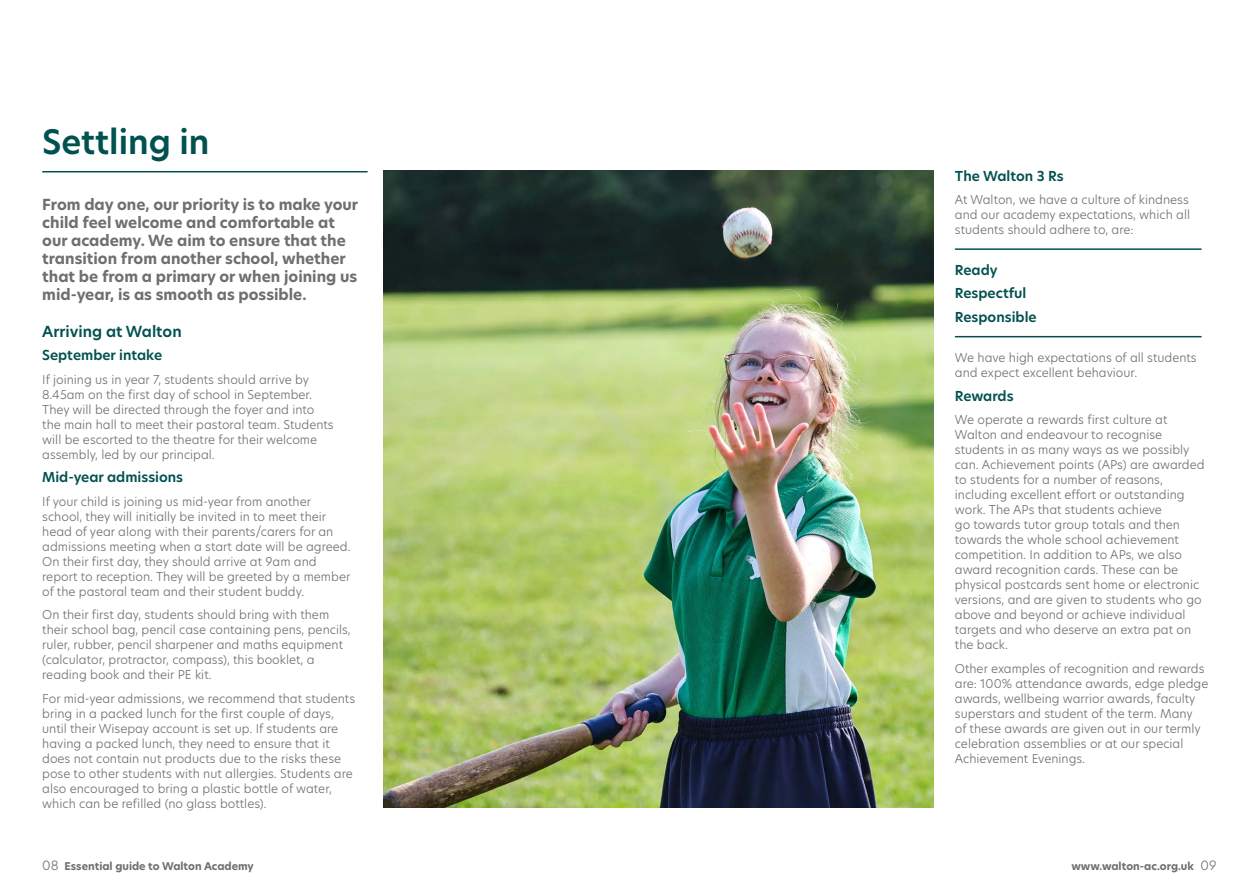
<style>
.page{position:relative;width:1259px;height:893px;background:#fff}
.page>*{position:absolute;margin:0;border:0;box-sizing:border-box;transform-origin:0 0}
.HN___Welcome_Header{font:600 33px "New Hero";color:#00514f}
.HN___Bold___Intro{font:700 15px/18px "New Hero";color:#706f6f}
.HB_SUB_HEADINGS{font:600 15px "New Hero";color:#00514f}
.HB_SMALL_SUB_HEADINGS{font:600 13.5px "New Hero";color:#00514f}
.HN_LIGHT_BODY_WHITE{font:300 12px/15px "New Hero";color:#706f6f}
.HN___Light___Body{font:700 10.5px "New Hero";color:#706f6f}
.s1{font-weight:300;font-size:12.6px}
</style>
<div class="page">
<hr style="left:42px;top:171px;width:325px;height:1px;background:#00514f">
<hr style="left:955px;top:336px;width:246px;height:1px;background:#00514f">
<hr style="left:955px;top:248px;width:246px;height:2px;background:#00514f">
<img style="left:383px;top:170px;width:550px;height:638px">
<p class="HN___Welcome_Header" style="left:42px;top:119px;width:169px">Settling in</p>
<p class="HN___Bold___Intro" style="left:42px;top:196px;width:317px">From day one, our priority is to make your child feel welcome and comfortable at our academy. We aim to ensure that the transition from another school, whether that be from a primary or when joining us mid-year, is as smooth as possible.</p>
<p class="HB_SUB_HEADINGS" style="left:42px;top:321px;width:141px">Arriving at Walton</p>
<p class="HB_SMALL_SUB_HEADINGS" style="left:42px;top:346px;width:121px">September intake</p>
<p class="HN_LIGHT_BODY_WHITE" style="left:42px;top:372px;width:293px">If joining us in year 7, students should arrive by 8.45am on the first day of school in September.<br>They will be directed through the foyer and into the main hall to meet their pastoral team. Students will be escorted to the theatre for their welcome assembly, led by our principal.</p>
<p class="HB_SMALL_SUB_HEADINGS" style="left:42px;top:468px;width:142px">Mid-year admissions</p>
<p class="HN_LIGHT_BODY_WHITE" style="left:42px;top:494px;width:310px">If your child is joining us mid-year from another school, they will initially be invited in to meet their head of year along with their parents/carers for an admissions meeting when a start date will be agreed.<br>On their first day, they should arrive at 9am and report to reception. They will be greeted by a member of the pastoral team and their student buddy.</p>
<p class="HN_LIGHT_BODY_WHITE" style="left:42px;top:607px;width:310px">On their first day, students should bring with them their school bag, pencil case containing pens, pencils, ruler, rubber, pencil sharpener and maths equipment (calculator, protractor, compass), this booklet, a reading book and their PE kit.</p>
<p class="HN_LIGHT_BODY_WHITE" style="left:42px;top:691px;width:314px">For mid-year admissions, we recommend that students bring in a packed lunch for the first couple of days, until their Wisepay account is set up. If students are having a packed lunch, they need to ensure that it does not contain nut products due to the risks these pose to other students with nut allergies. Students are also encouraged to bring a plastic bottle of water, which can be refilled (no glass bottles).</p>
<p class="HB_SMALL_SUB_HEADINGS" style="left:955px;top:167px;width:110px">The Walton 3 Rs</p>
<p class="HN_LIGHT_BODY_WHITE" style="left:955px;top:192px;width:237px;text-align:justify">At Walton, we have a culture of kindness and our academy expectations, which all students should adhere to, are:</p>
<p class="HB_SMALL_SUB_HEADINGS" style="left:955px;top:261px;width:44px">Ready</p>
<p class="HB_SMALL_SUB_HEADINGS" style="left:955px;top:284px;width:73px">Respectful</p>
<p class="HB_SMALL_SUB_HEADINGS" style="left:955px;top:308px;width:83px">Responsible</p>
<p class="HN_LIGHT_BODY_WHITE" style="left:955px;top:350px;width:243px">We have high expectations of all students and expect excellent behaviour.</p>
<p class="HB_SMALL_SUB_HEADINGS" style="left:955px;top:387px;width:60px">Rewards</p>
<p class="HN_LIGHT_BODY_WHITE" style="left:955px;top:412px;width:251px">We operate a rewards first culture at Walton and endeavour to recognise students in as many ways as we possibly can. Achievement points (APs) are awarded to students for a number of reasons, including excellent effort or outstanding work. The APs that students achieve<br>go towards tutor group totals and then towards the whole school achievement competition. In addition to APs, we also award recognition cards. These can be physical postcards sent home or electronic versions, and are given to students who go above and beyond or achieve individual targets and who deserve an extra pat on the back.</p>
<p class="HN_LIGHT_BODY_WHITE" style="left:955px;top:661px;width:255px">Other examples of recognition and rewards are: 100% attendance awards, edge pledge awards, wellbeing warrior awards, faculty superstars and student of the term. Many<br>of these awards are given out in our termly celebration assemblies or at our special Achievement Evenings.</p>
<p class="HN___Light___Body" style="left:42px;top:859px;width:213px"><span class="s1">08</span> Essential guide to Walton Academy</p>
<p class="HN___Light___Body" style="left:1071px;top:859px;width:147px">www.walton-ac.org.uk <span class="s1">09</span></p>
</div>
